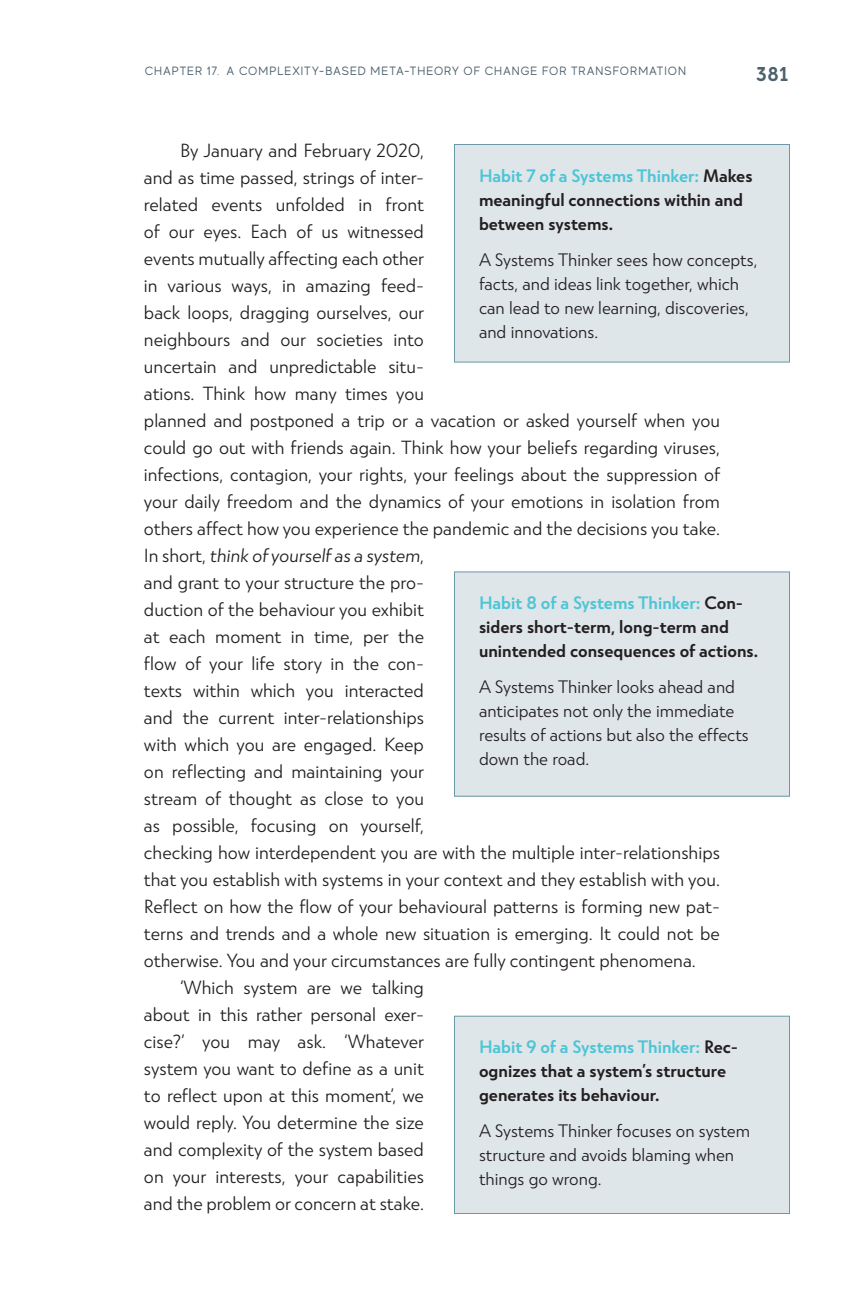
<style>
.page{position:relative;width:864px;height:1296px;background:#fff}
.page>*{position:absolute;margin:0;border:0;box-sizing:border-box;transform-origin:0 0}
.t1{font:700 20px "MADE Evolve Sans EVO";color:#4c616c}
.t2{font:300 19px "Atlan";color:#231f20}
.t3{font:italic 300 19px "Atlan";color:#231f20}
.t4{font:300 18px/24px "Atlan";color:#231f20}
.t5{font:600 18px/24px "Atlan";color:#231f20}
.t6{font:12px "MADE Evolve Sans";letter-spacing:.075em;color:#4c616c}
.s1{font-style:normal}
.s2{color:#4dc5d5}
</style>
<div class="page">
<div style="left:454px;top:144px;width:336px;height:218px;background:#dfe6ea"></div>
<div style="left:454px;top:144px;width:336px;height:219px;border:1px solid #6a98a4"></div>
<div style="left:454px;top:572px;width:336px;height:224px;background:#dfe6ea"></div>
<div style="left:454px;top:571px;width:336px;height:226px;border:1px solid #6a98a4"></div>
<div style="left:454px;top:1016px;width:336px;height:198px;background:#dfe6ea"></div>
<div style="left:454px;top:1016px;width:336px;height:198px;border:1px solid #6a98a4"></div>
<p class="t6" style="left:145px;top:63px;width:36px">CHAPTER</p>
<p class="t6" style="left:207px;top:63px;width:145px">17. A COMPLEXITY-BASED</p>
<p class="t6" style="left:371px;top:63px;width:10px">MET</p>
<p class="t6" style="left:396px;top:63px;width:40px">A-THEOR</p>
<p class="t6" style="left:452px;top:63px;width:235px">Y OF CHANGE FOR TRANSFORMATION</p>
<p class="t1" style="left:756px;top:61px;width:34px">381</p>
<p class="t2" style="left:180px;top:140px;width:245px">By January and February 2020,</p>
<p class="t2" style="left:144px;top:167px;width:282px">and as time passed, strings of inter-</p>
<p class="t2" style="left:144px;top:194px;width:281px">related events unfolded in front</p>
<p class="t2" style="left:144px;top:221px;width:282px">of our eyes. Each of us witnessed</p>
<p class="t2" style="left:144px;top:248px;width:282px">events mutually affecting each other</p>
<p class="t2" style="left:144px;top:275px;width:282px">in various ways, in amazing feed-</p>
<p class="t2" style="left:144px;top:302px;width:282px">back loops, dragging ourselves, our</p>
<p class="t2" style="left:144px;top:329px;width:282px">neighbours and our societies into</p>
<p class="t2" style="left:144px;top:356px;width:282px">uncertain and unpredictable situ-</p>
<p class="t2" style="left:144px;top:383px;width:281px">ations. Think how many times you</p>
<p class="t2" style="left:144px;top:410px;width:577px">planned and postponed a trip or a vacation or asked yourself when you</p>
<p class="t2" style="left:144px;top:437px;width:578px">could go out with friends again. Think how your beliefs regarding viruses,</p>
<p class="t2" style="left:144px;top:464px;width:578px">infections, contagion, your rights, your feelings about the suppression of</p>
<p class="t2" style="left:144px;top:491px;width:577px">your daily freedom and the dynamics of your emotions in isolation from</p>
<p class="t2" style="left:144px;top:518px;width:578px">others affect how you experience the pandemic and the decisions you take.</p>
<p class="t3" style="left:144px;top:545px;width:281px"><span class="s1">In short,</span> think of yourself as a system<span class="s1">,</span></p>
<p class="t2" style="left:144px;top:572px;width:282px">and grant to your structure the pro-</p>
<p class="t2" style="left:144px;top:599px;width:281px">duction of the behaviour you exhibit</p>
<p class="t2" style="left:144px;top:626px;width:282px">at each moment in time, per the</p>
<p class="t2" style="left:144px;top:653px;width:281px">flow of your life story in the con-</p>
<p class="t2" style="left:144px;top:680px;width:282px">texts within which you interacted</p>
<p class="t2" style="left:144px;top:707px;width:282px">and the current inter-relationships</p>
<p class="t2" style="left:144px;top:734px;width:281px">with which you are engaged. Keep</p>
<p class="t2" style="left:144px;top:761px;width:282px">on reflecting and maintaining your</p>
<p class="t2" style="left:144px;top:788px;width:282px">stream of thought as close to you</p>
<p class="t2" style="left:144px;top:815px;width:282px">as possible, focusing on yourself,</p>
<p class="t2" style="left:144px;top:842px;width:578px">checking how interdependent you are with the multiple inter-relationships</p>
<p class="t2" style="left:144px;top:869px;width:578px">that you establish with systems in your context and they establish with you.</p>
<p class="t2" style="left:144px;top:896px;width:577px">Reflect on how the flow of your behavioural patterns is forming new pat-</p>
<p class="t2" style="left:144px;top:923px;width:577px">terns and trends and a whole new situation is emerging. It could not be</p>
<p class="t2" style="left:144px;top:950px;width:553px">otherwise. You and your circumstances are fully contingent phenomena.</p>
<p class="t2" style="left:180px;top:977px;width:246px">‘Which system are we talking</p>
<p class="t2" style="left:144px;top:1004px;width:282px">about in this rather personal exer-</p>
<p class="t2" style="left:144px;top:1031px;width:282px">cise?’ you may ask. ‘Whatever</p>
<p class="t2" style="left:144px;top:1058px;width:281px">system you want to define as a unit</p>
<p class="t2" style="left:144px;top:1085px;width:282px">to reflect upon at this moment’, we</p>
<p class="t2" style="left:144px;top:1112px;width:282px">would reply. You determine the size</p>
<p class="t2" style="left:144px;top:1139px;width:282px">and complexity of the system based</p>
<p class="t2" style="left:144px;top:1166px;width:282px">on your interests, your capabilities</p>
<p class="t2" style="left:144px;top:1193px;width:282px">and the problem or concern at stake.</p>
<p class="t5" style="left:479px;top:163px;width:275px"><span class="s2">Habit 7 of a Systems Thinker:</span> Makes meaningful connections within and between systems.</p>
<p class="t4" style="left:479px;top:247px;width:280px">A Systems Thinker sees how concepts, facts, and ideas link together, which can lead to new learning, discoveries, and innovations.</p>
<p class="t5" style="left:479px;top:591px;width:281px"><span class="s2">Habit 8 of a Systems Thinker:</span> Con&shy;siders short-term, long-term and unintended consequences of actions.</p>
<p class="t4" style="left:479px;top:675px;width:271px">A Systems Thinker looks ahead and anticipates not only the immediate results of actions but also the effects down the road.</p>
<p class="t5" style="left:479px;top:1035px;width:260px"><span class="s2">Habit 9 of a Systems Thinker:</span> Rec&shy;ognizes that a system’s structure generates its behaviour.</p>
<p class="t4" style="left:479px;top:1119px;width:273px">A Systems Thinker focuses on system structure and avoids blaming when things go wrong.</p>
</div>
